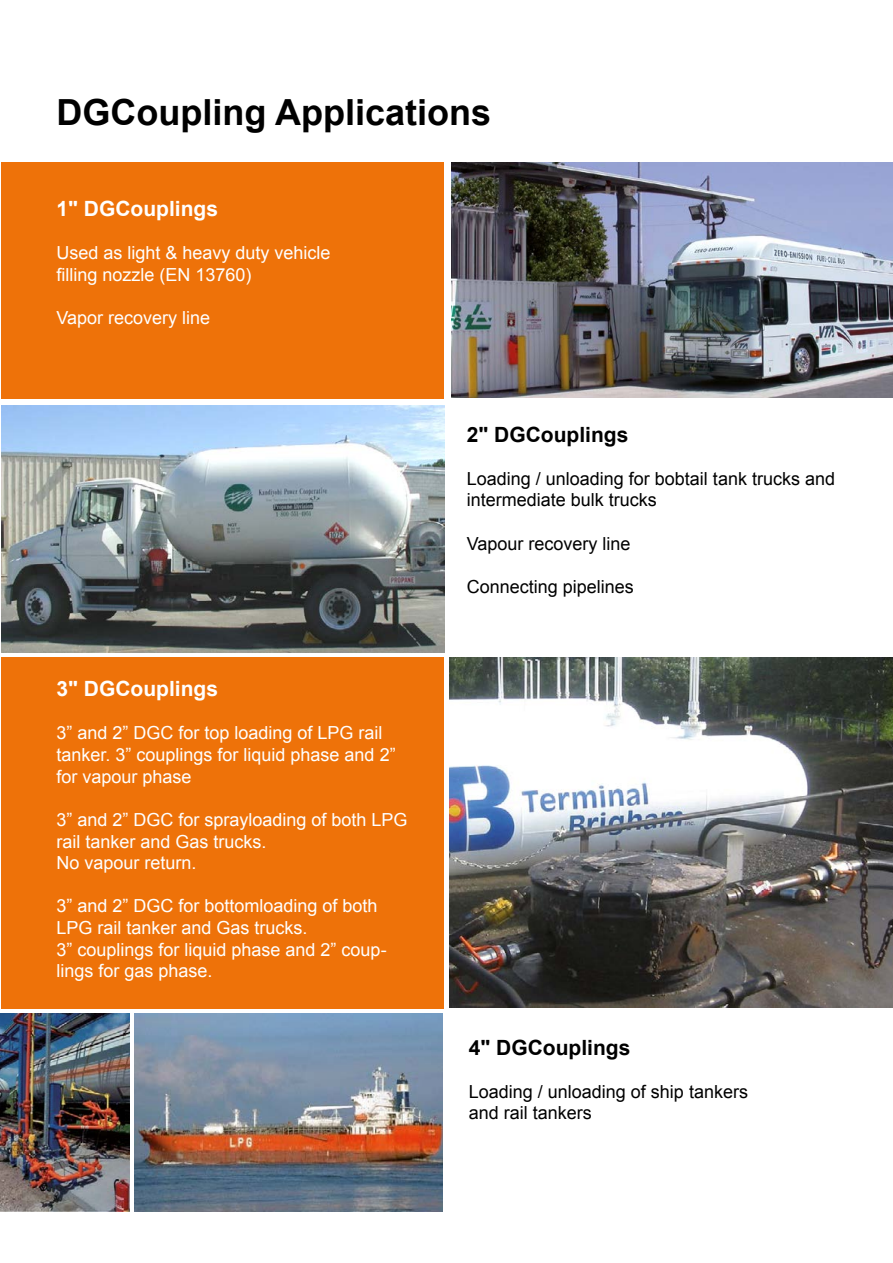
<style>
.page{position:relative;width:893px;height:1263px;background:#fff}
.page>*{position:absolute;margin:0;border:0;box-sizing:border-box;transform-origin:0 0}
.t1{font:700 36px "Arial";color:#000}
.t2{font:700 21px "Arial";color:#fff}
.t3{font:700 21px "Arial";color:#000}
.t4{font:18px/21.6px "Arial";color:#fff}
.t5{font:18px/21.6px "Arial";color:#000}
</style>
<div class="page">
<div style="left:2px;top:658px;width:442px;height:351px;background:#ee7209"></div>
<div style="left:1px;top:162px;width:443px;height:237px;background:#ee7209"></div>
<img style="left:451px;top:162px;width:442px;height:235px">
<img style="left:135px;top:1013px;width:308px;height:198px">
<img style="left:0;top:1014px;width:130px;height:198px">
<img style="left:450px;top:658px;width:443px;height:349px">
<img style="left:1px;top:406px;width:443px;height:246px">
<h1 class="t1" style="left:56px;top:88px;width:436px">DGCoupling Applications</h1>
<p class="t2" style="left:56px;top:195px;width:163px">1" DGCouplings</p>
<p class="t4" style="left:56px;top:242px;width:276px">Used as light &amp; heavy duty vehicle filling nozzle (EN 13760)</p>
<p class="t4" style="left:56px;top:307px;width:155px">Vapor recovery line</p>
<p class="t2" style="left:56px;top:675px;width:163px">3" DGCouplings</p>
<p class="t4" style="left:56px;top:722px;width:341px">3” and 2” DGC for top loading of LPG rail tanker. 3” couplings for liquid phase and 2” for vapour phase</p>
<p class="t4" style="left:56px;top:809px;width:353px">3” and 2” DGC for sprayloading of both LPG rail tanker and Gas trucks.<br>No vapour return.</p>
<p class="t4" style="left:56px;top:895px;width:332px">3” and 2” DGC for bottomloading of both<br>LPG rail tanker and Gas trucks.<br>3” couplings for liquid phase and 2” coup&shy;lings for gas phase.</p>
<p class="t3" style="left:467px;top:420px;width:163px">2" DGCouplings</p>
<p class="t5" style="left:467px;top:468px;width:370px">Loading / unloading for bobtail tank trucks and intermediate bulk trucks</p>
<p class="t5" style="left:467px;top:533px;width:165px">Vapour recovery line</p>
<p class="t5" style="left:467px;top:576px;width:169px">Connecting pipelines</p>
<p class="t3" style="left:469px;top:1033px;width:163px">4" DGCouplings</p>
<p class="t5" style="left:469px;top:1081px;width:281px">Loading / unloading of ship tankers and rail tankers</p>
</div>
